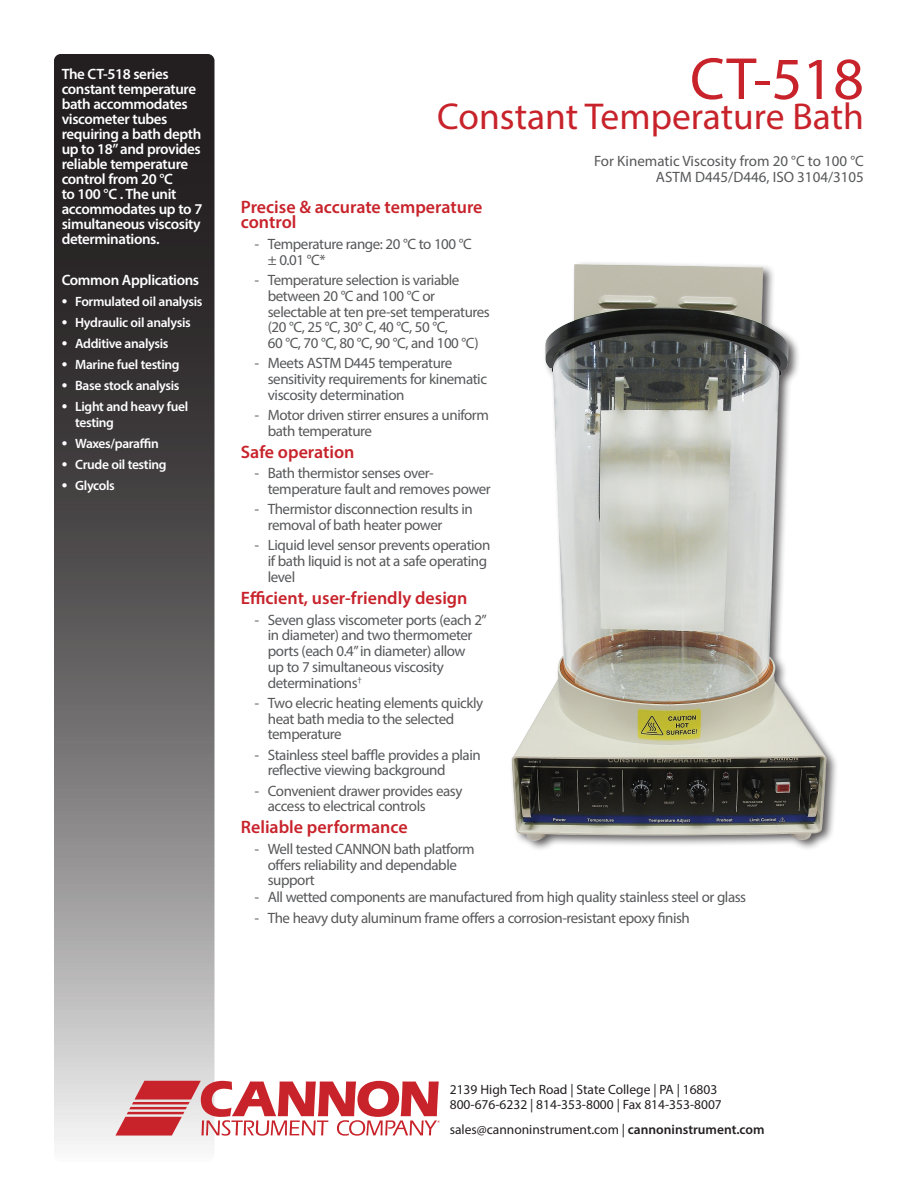
<style>
.page{position:relative;width:918px;height:1188px;background:#fff}
.page>*{position:absolute;margin:0;border:0;box-sizing:border-box;transform-origin:0 0}
.t1{font:60px "Myriad Pro";color:#c8232b}
.t2{font:37.5px "Myriad Pro";color:#c8232b}
.t3{font:600 18px/15px "Myriad Pro";color:#c8232b}
.t4{font:15px/15.8px "Myriad Pro";letter-spacing:-.03em;color:#57585a}
.t5{font:600 15px/15px "Myriad Pro";letter-spacing:-.025em;color:#fff}
.t6{font:15px/16.5px "Myriad Pro";color:#57585a;text-align:right}
.t7{font:600 13.5px/16.5px "Myriad Pro";letter-spacing:-.025em;color:#fff}
.t8{font:13.5px/15px "Myriad Pro";color:#231f20}
.s1{font-size:18px}
.s2{font-family:"Swiss 721 BT";font-weight:300}
.s3{font-weight:600}
</style>
<div class="page">
<svg style="left:54px;top:54px;width:160px;height:1108px;background:#676465"></svg>
<img style="left:511px;top:263px;width:326px;height:586px">
<svg style="left:115px;top:1081px;width:325px;height:55px"></svg>
<p class="t5" style="left:62px;top:66px;width:142px">The CT-518 series constant temperature bath accommodates viscometer tubes requiring a bath depth up to 18” and provides reliable temperature control from 20 °C<br>to 100 °C . The unit accommodates up to 7 simultaneous viscosity determinations.</p>
<p class="t5" style="left:62px;top:272px;width:139px">Common Applications</p>
<p class="t7" style="left:62px;top:292px;width:142px"><span class="s1">•</span> Formulated oil analysis</p>
<p class="t7" style="left:62px;top:313px;width:131px"><span class="s1">•</span> Hydraulic oil analysis</p>
<p class="t7" style="left:62px;top:334px;width:108px"><span class="s1">•</span> Additive analysis</p>
<p class="t7" style="left:62px;top:355px;width:119px"><span class="s1">•</span> Marine fuel testing</p>
<p class="t7" style="left:62px;top:376px;width:119px"><span class="s1">•</span> Base stock analysis</p>
<p class="t7" style="left:75px;top:397px;width:115px;text-indent:-14px"><span class="s1">•</span> Light and heavy fuel testing</p>
<p class="t7" style="left:62px;top:435px;width:99px"><span class="s1">•</span> Waxes/paraffin</p>
<p class="t7" style="left:62px;top:456px;width:106px"><span class="s1">•</span> Crude oil testing</p>
<p class="t7" style="left:62px;top:477px;width:55px"><span class="s1">•</span> Glycols</p>
<h1 class="t1" style="left:690px;top:42px;width:175px">CT-518</h1>
<h2 class="t2" style="left:437px;top:93px;width:428px">Constant Temperature Bath</h2>
<p class="t6" style="left:594px;top:152px;width:271px">For Kinematic Viscosity from 20 °C to 100 °C<br>ASTM D445/D446, ISO 3104/3105</p>
<p class="t3" style="left:241px;top:199px;width:243px">Precise &amp; accurate temperature control</p>
<p class="t4" style="left:268px;top:236px;width:205px;text-indent:-14px"><span class="s2">-</span> Temperature range: 20 °C to 100 °C ± 0.01 °C*</p>
<p class="t4" style="left:268px;top:272px;width:224px;text-indent:-14px"><span class="s2">-</span> Temperature selection is variable between 20 °C and 100 °C or selectable at ten pre-set temperatures (20 °C, 25 °C, 30° C, 40 °C, 50 °C,<br>60 °C, 70 °C, 80 °C, 90 °C, and 100 °C)</p>
<p class="t4" style="left:268px;top:355px;width:221px;text-indent:-14px"><span class="s2">-</span> Meets ASTM D445 temperature sensitivity requirements for kinematic viscosity determination</p>
<p class="t4" style="left:268px;top:407px;width:223px;text-indent:-14px"><span class="s2">-</span> Motor driven stirrer ensures a uniform bath temperature</p>
<p class="t3" style="left:241px;top:444px;width:115px">Safe operation</p>
<p class="t4" style="left:268px;top:465px;width:224px;text-indent:-14px"><span class="s2">-</span> Bath thermistor senses over&shy;temperature fault and removes power</p>
<p class="t4" style="left:268px;top:501px;width:206px;text-indent:-14px"><span class="s2">-</span> Thermistor disconnection results in removal of bath heater power</p>
<p class="t4" style="left:268px;top:537px;width:224px;text-indent:-14px"><span class="s2">-</span> Liquid level sensor prevents operation if bath liquid is not at a safe operating level</p>
<p class="t3" style="left:241px;top:590px;width:228px">Efficient, user-friendly design</p>
<p class="t4" style="left:268px;top:611px;width:221px;text-indent:-14px"><span class="s2">-</span> Seven glass viscometer ports (each 2” in diameter) and two thermometer ports (each 0.4” in diameter) allow<br>up to 7 simultaneous viscosity determinations<sup>†</sup></p>
<p class="t4" style="left:268px;top:695px;width:217px;text-indent:-14px"><span class="s2">-</span> Two elecric heating elements quickly heat bath media to the selected temperature</p>
<p class="t4" style="left:268px;top:746px;width:214px;text-indent:-14px"><span class="s2">-</span> Stainless steel baffle provides a plain reflective viewing background</p>
<p class="t4" style="left:268px;top:782px;width:196px;text-indent:-14px"><span class="s2">-</span> Convenient drawer provides easy access to electrical controls</p>
<p class="t3" style="left:241px;top:819px;width:168px">Reliable performance</p>
<p class="t4" style="left:268px;top:841px;width:208px;text-indent:-14px"><span class="s2">-</span> Well tested CANNON bath platform offers reliability and dependable support</p>
<p class="t4" style="left:254px;top:889px;width:493px"><span class="s2">-</span> All wetted components are manufactured from high quality stainless steel or glass</p>
<p class="t4" style="left:254px;top:909px;width:437px"><span class="s2">-</span> The heavy duty aluminum frame offers a corrosion-resistant epoxy finish</p>
<p class="t8" style="left:450px;top:1082px;width:274px">2139 High Tech Road | State College | PA | 16803<br>800-676-6232 | 814-353-8000 | Fax 814-353-8007</p>
<p class="t8" style="left:450px;top:1122px;width:316px">sales@cannoninstrument.com | <span class="s3">cannoninstrument.com</span></p>
</div>
